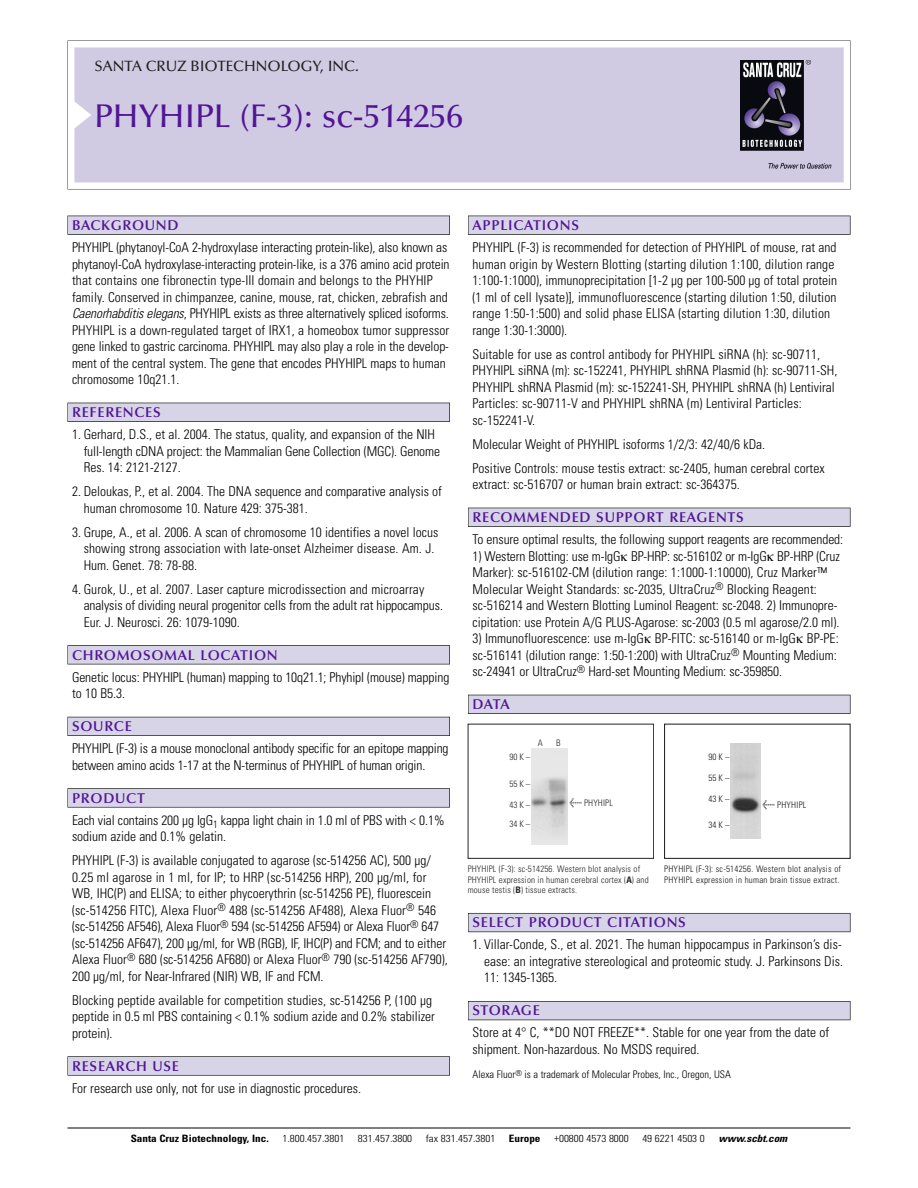
<style>
.page{position:relative;width:918px;height:1188px;background:#fff}
.page>*{position:absolute;margin:0;border:0;box-sizing:border-box;transform-origin:0 0}
.t1{font:500 33px "Optima";color:#511695}
.t2{font:500 15px "Optima";color:#231f20}
.t3{font:600 14.25px "Optima";letter-spacing:.05em;color:#511695}
.t4{font:300 condensed 13.5px/16.5px "Univers";color:#000}
.t5{font:300 condensed 10.5px "Univers";color:#000}
.t6{font:300 condensed 10.2px "Univers";color:#000;scale:1.1 1}
.t7{font:700 condensed 10.2px "Univers";color:#000;scale:1.1 1}
.t8{font:italic 700 condensed 10.2px "Univers";color:#000;scale:1.1 1}
.t9{font:300 condensed 9px/10.5px "Univers";letter-spacing:.015em;color:#272627}
.t10{font:300 condensed 9px/10.5px "Univers";letter-spacing:.025em;color:#191919}
.s1{font-style:italic}
.s2{font-family:"Meta Plus";font-weight:400;font-stretch:normal;font-size:10.5px}
.s3{font-weight:700}
</style>
<div class="page">
<svg style="left:68px;top:40px;width:783px;height:149px"></svg>
<div style="left:74px;top:47px;width:770px;height:135px;background:#d1cae3"></div>
<img style="left:741px;top:60px;width:90px;height:108px">
<div style="left:68px;top:216px;width:382px;height:19px;background:#535256"></div>
<div style="left:68px;top:216px;width:381px;height:18px;background:#d7d4e8"></div>
<div style="left:68px;top:403px;width:382px;height:19px;background:#525156"></div>
<div style="left:68px;top:403px;width:381px;height:18px;background:#d7d4e8"></div>
<div style="left:68px;top:645px;width:382px;height:19px;background:#545357"></div>
<div style="left:68px;top:646px;width:381px;height:18px;background:#d7d4e8"></div>
<div style="left:68px;top:717px;width:382px;height:19px;background:#535259"></div>
<div style="left:68px;top:717px;width:381px;height:18px;background:#d7d4e8"></div>
<svg style="left:68px;top:788px;width:382px;height:20px"></svg>
<div style="left:68px;top:789px;width:381px;height:18px;background:#d7d4e8"></div>
<svg style="left:68px;top:1056px;width:382px;height:20px"></svg>
<div style="left:68px;top:1057px;width:381px;height:18px;background:#d7d4e8"></div>
<div style="left:468px;top:216px;width:382px;height:19px;background:#535256"></div>
<div style="left:468px;top:216px;width:382px;height:18px;background:#d7d4e8"></div>
<div style="left:468px;top:508px;width:382px;height:19px;background:#525156"></div>
<div style="left:468px;top:508px;width:382px;height:18px;background:#d7d4e8"></div>
<div style="left:468px;top:695px;width:382px;height:19px;background:#515057"></div>
<div style="left:468px;top:695px;width:382px;height:18px;background:#d7d4e8"></div>
<div style="left:468px;top:913px;width:382px;height:19px;background:#5e5d65"></div>
<div style="left:468px;top:914px;width:382px;height:18px;background:#d7d4e8"></div>
<div style="left:468px;top:1001px;width:382px;height:19px;background:#55545b"></div>
<div style="left:468px;top:1002px;width:382px;height:18px;background:#d7d4e8"></div>
<hr style="left:68px;top:1128px;width:782px;height:1px;background:#000">
<div style="left:468px;top:724px;width:186px;height:135px;border:1px solid #272627"></div>
<img style="left:531px;top:749px;width:36px;height:95px">
<div style="left:664px;top:724px;width:186px;height:135px;border:1px solid #191919"></div>
<img style="left:731px;top:744px;width:29px;height:95px">
<p class="t2" style="left:94px;top:60px;width:266px">SANTA CRUZ BIOTECHNOLOGY, INC.</p>
<p class="t1" style="left:94px;top:102px;width:370px">PHYHIPL (F-3): sc-514256</p>
<p class="t3" style="left:72px;top:219px;width:108px">BACKGROUND</p>
<p class="t4" style="left:72px;top:240px;width:379px">PHYHIPL (phytanoyl-CoA 2-hydroxylase interacting protein-like), also known as phytanoyl-CoA hydroxylase-interacting protein-like, is a 376 amino acid protein that contains one fibronectin type-III domain and belongs to the PHYHIP family. Conserved in chimpanzee, canine, mouse, rat, chicken, zebrafish and <span class="s1">Caenorhabditiselegans</span>, PHYHIPL exists as three alternatively spliced isoforms.<br>PHYHIPL is a down-regulated target of IRX1, a homeobox tumor suppressor gene linked to gastric carcinoma. PHYHIPL may also play a role in the develop&shy;ment of the central system. The gene that encodes PHYHIPL maps to human chromosome 10q21.1.</p>
<p class="t3" style="left:72px;top:406px;width:90px">REFERENCES</p>
<p class="t4" style="left:84px;top:427px;width:358px;text-indent:-12px">1. Gerhard, D.S., et al. 2004. The status, quality, and expansion of the NIH full-length cDNA project: the Mammalian Gene Collection (MGC). Genome<br>Res. 14: 2121-2127.</p>
<p class="t4" style="left:84px;top:484px;width:360px;text-indent:-12px">2. Deloukas, P., et al. 2004. The DNA sequence and comparative analysis of human chromosome 10. Nature 429: 375-381.</p>
<p class="t4" style="left:84px;top:525px;width:356px;text-indent:-12px">3. Grupe, A., et al. 2006. A scan of chromosome 10 identifies a novel locus showing strong association with late-onset Alzheimer disease. Am. J.<br>Hum. Genet. 78: 78-88.</p>
<p class="t4" style="left:84px;top:582px;width:361px;text-indent:-12px">4. Gurok, U., et al. 2007. Laser capture microdissection and microarray analysis of dividing neural progenitor cells from the adult rat hippocampus.<br>Eur. J. Neurosci. 26: 1079-1090.</p>
<p class="t3" style="left:72px;top:649px;width:207px">CHROMOSOMAL LOCATION</p>
<p class="t4" style="left:72px;top:670px;width:379px">Genetic locus: PHYHIPL (human) mapping to 10q21.1; Phyhipl (mouse) mapping to 10 B5.3.</p>
<p class="t3" style="left:72px;top:720px;width:61px">SOURCE</p>
<p class="t4" style="left:72px;top:742px;width:378px">PHYHIPL (F-3) is a mouse monoclonal antibody specific for an epitope mapping between amino acids 1-17 at the N-terminus of PHYHIPL of human origin.</p>
<p class="t3" style="left:72px;top:792px;width:74px">PRODUCT</p>
<p class="t4" style="left:72px;top:813px;width:374px">Each vial contains 200 µg IgG<sub>1</sub> kappa light chain in 1.0 ml of PBS with &lt; 0.1% sodium azide and 0.1% gelatin.</p>
<p class="t4" style="left:72px;top:854px;width:377px">PHYHIPL (F-3) is available conjugated to agarose (sc-514256 AC), 500 µg/ 0.25 ml agarose in 1 ml, for IP; to HRP (sc-514256 HRP), 200 µg/ml, for WB, IHC(P) and ELISA; to either phycoerythrin (sc-514256 PE), fluorescein (sc-514256 FITC), Alexa Fluor<sup>®</sup> 488 (sc-514256 AF488), Alexa Fluor<sup>®</sup> 546 (sc-514256 AF546), Alexa Fluor<sup>®</sup> 594 (sc-514256 AF594) or Alexa Fluor<sup>®</sup> 647 (sc-514256 AF647), 200 µg/ml, for WB (RGB), IF, IHC(P) and FCM; and to either Alexa Fluor<sup>®</sup> 680 (sc-514256 AF680) or Alexa Fluor<sup>®</sup> 790 (sc-514256 AF790), 200 µg/ml, for Near-Infrared (NIR) WB, IF and FCM.</p>
<p class="t4" style="left:72px;top:993px;width:364px">Blocking peptide available for competition studies, sc-514256 P, (100 µg peptide in 0.5 ml PBS containing &lt; 0.1% sodium azide and 0.2% stabilizer protein).</p>
<p class="t3" style="left:72px;top:1060px;width:109px">RESEARCH USE</p>
<p class="t4" style="left:72px;top:1081px;width:291px">For research use only, not for use in diagnostic procedures.</p>
<p class="t3" style="left:473px;top:219px;width:108px">APPLICATIONS</p>
<p class="t4" style="left:473px;top:240px;width:366px">PHYHIPL (F-3) is recommended for detection of PHYHIPL of mouse, rat and human origin by Western Blotting (starting dilution 1:100, dilution range 1:100-1:1000), immunoprecipitation [1-2 µg per 100-500 µg of total protein (1 ml of cell lysate)], immunofluorescence (starting dilution 1:50, dilution range 1:50-1:500) and solid phase ELISA (starting dilution 1:30, dilution range 1:30-1:3000).</p>
<p class="t4" style="left:473px;top:347px;width:366px">Suitable for use as control antibody for PHYHIPL siRNA (h): sc-90711, PHYHIPL siRNA (m): sc-152241, PHYHIPL shRNA Plasmid (h): sc-90711-SH, PHYHIPL shRNA Plasmid (m): sc-152241-SH, PHYHIPL shRNA (h) Lentiviral Particles: sc-90711-V and PHYHIPL shRNA (m) Lentiviral Particles: sc-152241-V.</p>
<p class="t4" style="left:473px;top:437px;width:294px">Molecular Weight of PHYHIPL isoforms 1/2/3: 42/40/6 kDa.</p>
<p class="t4" style="left:473px;top:461px;width:354px">Positive Controls: mouse testis extract: sc-2405, human cerebral cortex extract: sc-516707 or human brain extract: sc-364375.</p>
<p class="t3" style="left:473px;top:511px;width:273px">RECOMMENDED SUPPORT REAGENTS</p>
<p class="t4" style="left:473px;top:532px;width:372px">To ensure optimal results, the following support reagents are recommended:</p>
<p class="t4" style="left:473px;top:549px;width:369px">1) Western Blotting: use m-IgG BP-HRP: sc-516102 or m-IgG BP-HRP (Cruz Marker): sc-516102-CM (dilution range: 1:1000-1:10000), Cruz Marker™ Molecular Weight Standards: sc-2035, UltraCruz<sup>®</sup> Blocking Reagent: sc-516214 and Western Blotting Luminol Reagent: sc-2048. 2) Immunopre&shy;cipitation: use Protein A/G PLUS-Agarose: sc-2003 (0.5 ml agarose/2.0 ml).</p>
<p class="t4" style="left:473px;top:631px;width:368px">3) Immunofluorescence: use m-IgG BP-FITC: sc-516140 or m-IgG BP-PE: sc-516141 (dilution range: 1:50-1:200) with UltraCruz<sup>®</sup> Mounting Medium: sc-24941 or UltraCruz<sup>®</sup> Hard-set Mounting Medium: sc-359850.</p>
<p class="t3" style="left:473px;top:698px;width:39px">DATA</p>
<p class="t9" style="left:538px;top:738px;width:7px">A</p>
<p class="t9" style="left:556px;top:738px;width:6px">B</p>
<p class="t9" style="left:509px;top:753px;width:22px">90K–</p>
<p class="t9" style="left:509px;top:779px;width:22px">55K–</p>
<p class="t9" style="left:509px;top:796px;width:22px;line-height:19.5px">43K–<br>34K–</p>
<p class="t9" style="left:569px;top:798px;width:45px"><span class="s2">&lt;</span> PHYHIPL</p>
<p class="t10" style="left:709px;top:753px;width:22px">90K–</p>
<p class="t10" style="left:709px;top:774px;width:22px">55K–</p>
<p class="t10" style="left:709px;top:794px;width:22px">43K–</p>
<p class="t10" style="left:709px;top:820px;width:22px">34K–</p>
<p class="t10" style="left:763px;top:800px;width:45px"><span class="s2">&lt;</span> PHYHIPL</p>
<p class="t9" style="left:468px;top:865px;width:182px">PHYHIPL (F-3): sc-514256. Western blot analysis of<br>PHYHIPL expression in human cerebral cortex (<span class="s3">A</span>) and mouse testis (<span class="s3">B</span>) tissue extracts.</p>
<p class="t10" style="left:664px;top:865px;width:178px">PHYHIPL (F-3): sc-514256. Western blot analysis of<br>PHYHIPL expression in human brain tissue extract.</p>
<p class="t3" style="left:473px;top:917px;width:215px">SELECT PRODUCT CITATIONS</p>
<p class="t4" style="left:484px;top:938px;width:360px;text-align:justify;text-indent:-12px">1. Villar-Conde, S., et al. 2021. The human hippocampus in Parkinson’s dis&shy;ease: an integrative stereological and proteomic study. J. Parkinsons Dis.<br>11: 1345-1365.</p>
<p class="t3" style="left:473px;top:1005px;width:69px">STORAGE</p>
<p class="t4" style="left:473px;top:1026px;width:358px">Store at 4° C, **DO NOT FREEZE**. Stable for one year from the date of shipment. Non-hazardous. No MSDS required.</p>
<p class="t5" style="left:473px;top:1070px;width:260px">Alexa Fluor<sup>®</sup> is a trademark of Molecular Probes, Inc., Oregon, USA</p>
<p class="t7" style="left:131px;top:1135px;width:127px">Santa Cruz Biotechnology, Inc.</p>
<p class="t6" style="left:282px;top:1135px;width:58px">1.800.457.3801</p>
<p class="t6" style="left:358px;top:1135px;width:51px">831.457.3800</p>
<p class="t6" style="left:426px;top:1135px;width:65px">fax 831.457.3801</p>
<p class="t7" style="left:509px;top:1135px;width:30px">Europe</p>
<p class="t6" style="left:554px;top:1135px;width:69px">+00800 4573 8000</p>
<p class="t6" style="left:642px;top:1135px;width:58px">49 6221 4503 0</p>
<p class="t8" style="left:719px;top:1135px;width:66px">www.scbt.com</p>
</div>
